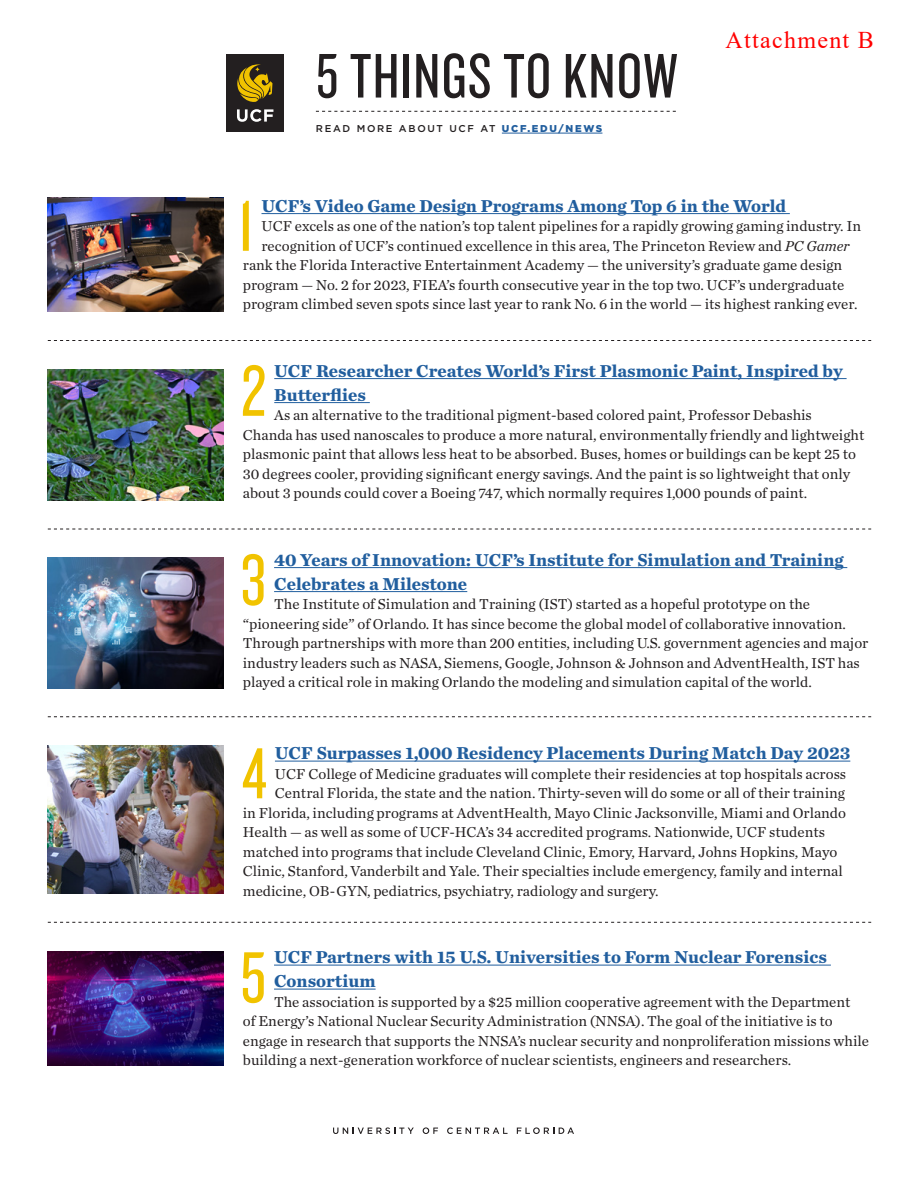
<style>
.page{position:relative;width:918px;height:1188px;background:#fff}
.page>*{position:absolute;margin:0;border:0;box-sizing:border-box;transform-origin:0 0}
.t1{font:75px "Knockout HTF28 Junior Featherwt";color:#f1c300}
.t2{font:65.4px "Knockout HTF28 Junior Featherwt";letter-spacing:.02em;color:#231f20}
.t3{font:24px "Times New Roman";letter-spacing:.055em;color:#f00}
.t4{font:700 18px/24px "Chronicle Text G1";color:#215e9e}
.t5{font:15px/19.5px "Chronicle Text G1";color:#231f20}
.t6{font:500 9.9px "Gotham";letter-spacing:.17em;color:#231f20}
.s1{font-weight:900;color:#215e9e}
.s2{font-style:italic}
</style>
<div class="page">
<svg style="left:333px;top:1127px;width:81px;height:7px"></svg>
<svg style="left:423px;top:1127px;width:15px;height:7px"></svg>
<svg style="left:447px;top:1127px;width:61px;height:7px"></svg>
<svg style="left:517px;top:1127px;width:57px;height:7px"></svg>
<hr style="left:502px;top:133px;width:100px;height:1px;background:#215e9e">
<div style="left:226px;top:54px;width:58px;height:78px;background:#231f20"></div>
<svg style="left:237px;top:109px;width:36px;height:13px"></svg>
<svg style="left:237px;top:64px;width:35px;height:38px"></svg>
<svg style="left:316px;top:111px;width:360px;height:1px"></svg>
<hr style="left:262px;top:213px;width:528px;height:1px;background:#215e9e">
<hr style="left:274px;top:378px;width:573px;height:1px;background:#215e9e">
<hr style="left:274px;top:402px;width:96px;height:1px;background:#215e9e">
<hr style="left:274px;top:567px;width:573px;height:1px;background:#215e9e">
<hr style="left:274px;top:591px;width:193px;height:1px;background:#215e9e">
<hr style="left:275px;top:761px;width:575px;height:1px;background:#215e9e">
<hr style="left:274px;top:965px;width:557px;height:1px;background:#215e9e">
<hr style="left:274px;top:989px;width:102px;height:1px;background:#215e9e">
<svg style="left:48px;top:340px;width:823px;height:1px"></svg>
<svg style="left:48px;top:529px;width:823px;height:1px"></svg>
<svg style="left:48px;top:716px;width:823px;height:1px"></svg>
<svg style="left:48px;top:922px;width:823px;height:1px"></svg>
<img style="left:48px;top:197px;width:175px;height:114px">
<img style="left:48px;top:370px;width:175px;height:130px">
<img style="left:48px;top:558px;width:175px;height:131px">
<img style="left:48px;top:745px;width:175px;height:148px">
<img style="left:48px;top:951px;width:175px;height:114px">
<p class="t2" style="left:316px;top:43px;width:363px">5 THINGS TO KNOW</p>
<p class="t6" style="left:316px;top:122px;width:288px">READ MORE ABOUT UCF AT <span class="s1">UCF.EDU/NEWS</span></p>
<h3 class="t3" style="left:726px;top:23px;width:150px">Attachment B</h3>
<p class="t1" style="left:239px;top:189px;width:16px">1</p>
<p class="t4" style="left:262px;top:193px;width:526px">UCF’s Video Game Design Programs Among Top 6 in the World</p>
<p class="t5" style="left:262px;top:216px;width:601px">UCF excels as one of the nation’s top talent pipelines for a rapidly growing gaming industry. In</p>
<p class="t5" style="left:262px;top:235px;width:590px">recognition of UCF’s continued excellence in this area, The Princeton Review and <span class="s2">PC Gamer</span></p>
<p class="t5" style="left:243px;top:255px;width:601px">rank the Florida Interactive Entertainment Academy — the university’s graduate game design</p>
<p class="t5" style="left:243px;top:274px;width:603px">program — No. 2 for 2023, FIEA’s fourth consecutive year in the top two. UCF’s undergraduate</p>
<p class="t5" style="left:243px;top:294px;width:616px">program climbed seven spots since last year to rank No. 6 in the world — its highest ranking ever.</p>
<p class="t1" style="left:241px;top:354px;width:26px">2</p>
<p class="t4" style="left:274px;top:358px;width:570px">UCF Researcher Creates World’s First Plasmonic Paint, Inspired by<br>Butterflies</p>
<p class="t5" style="left:243px;top:405px;width:623px;text-indent:31px">As an alternative to the traditional pigment-based colored paint, Professor Debashis Chanda has used nanoscales to produce a more natural, environmentally friendly and lightweight plasmonic paint that allows less heat to be absorbed. Buses, homes or buildings can be kept 25 to 30 degrees cooler, providing significant energy savings. And the paint is so lightweight that only about 3 pounds could cover a Boeing 747, which normally requires 1,000 pounds of paint.</p>
<p class="t1" style="left:241px;top:543px;width:27px">3</p>
<p class="t4" style="left:274px;top:547px;width:571px">40 Years of Innovation: UCF’s Institute for Simulation and Training<br>Celebrates a Milestone</p>
<p class="t5" style="left:243px;top:594px;width:627px;text-indent:31px">The Institute of Simulation and Training (IST) started as a hopeful prototype on the “pioneering side” of Orlando. It has since become the global model of collaborative innovation.<br>Through partnerships with more than 200 entities, including U.S. government agencies and major industry leaders such as NASA, Siemens, Google, Johnson &amp; Johnson and AdventHealth, IST has played a critical role in making Orlando the modeling and simulation capital of the world.</p>
<p class="t1" style="left:242px;top:736px;width:26px">4</p>
<p class="t4" style="left:275px;top:740px;width:577px">UCF Surpasses 1,000 Residency Placements During Match Day 2023</p>
<p class="t5" style="left:275px;top:763px;width:573px">UCF College of Medicine graduates will complete their residencies at top hospitals across</p>
<p class="t5" style="left:275px;top:783px;width:572px">Central Florida, the state and the nation. Thirty-seven will do some or all of their training</p>
<p class="t5" style="left:243px;top:802px;width:605px">in Florida, including programs at AdventHealth, Mayo Clinic Jacksonville, Miami and Orlando</p>
<p class="t5" style="left:243px;top:822px;width:584px">Health — as well as some of UCF-HCA’s 34 accredited programs. Nationwide, UCF students</p>
<p class="t5" style="left:243px;top:841px;width:596px">matched into programs that include Cleveland Clinic, Emory, Harvard, Johns Hopkins, Mayo</p>
<p class="t5" style="left:243px;top:861px;width:601px">Clinic, Stanford, Vanderbilt and Yale. Their specialties include emergency, family and internal</p>
<p class="t5" style="left:243px;top:880px;width:417px">medicine, OB-GYN, pediatrics, psychiatry, radiology and surgery.</p>
<p class="t1" style="left:240px;top:940px;width:27px">5</p>
<p class="t4" style="left:274px;top:944px;width:555px">UCF Partners with 15 U.S. Universities to Form Nuclear Forensics<br>Consortium</p>
<p class="t5" style="left:243px;top:991px;width:628px;text-indent:31px">The association is supported by a $25 million cooperative agreement with the Department<br>of Energy’s National Nuclear Security Administration (NNSA). The goal of the initiative is to engage in research that supports the NNSA’s nuclear security and nonproliferation missions while building a next-generation workforce of nuclear scientists, engineers and researchers.</p>
</div>
